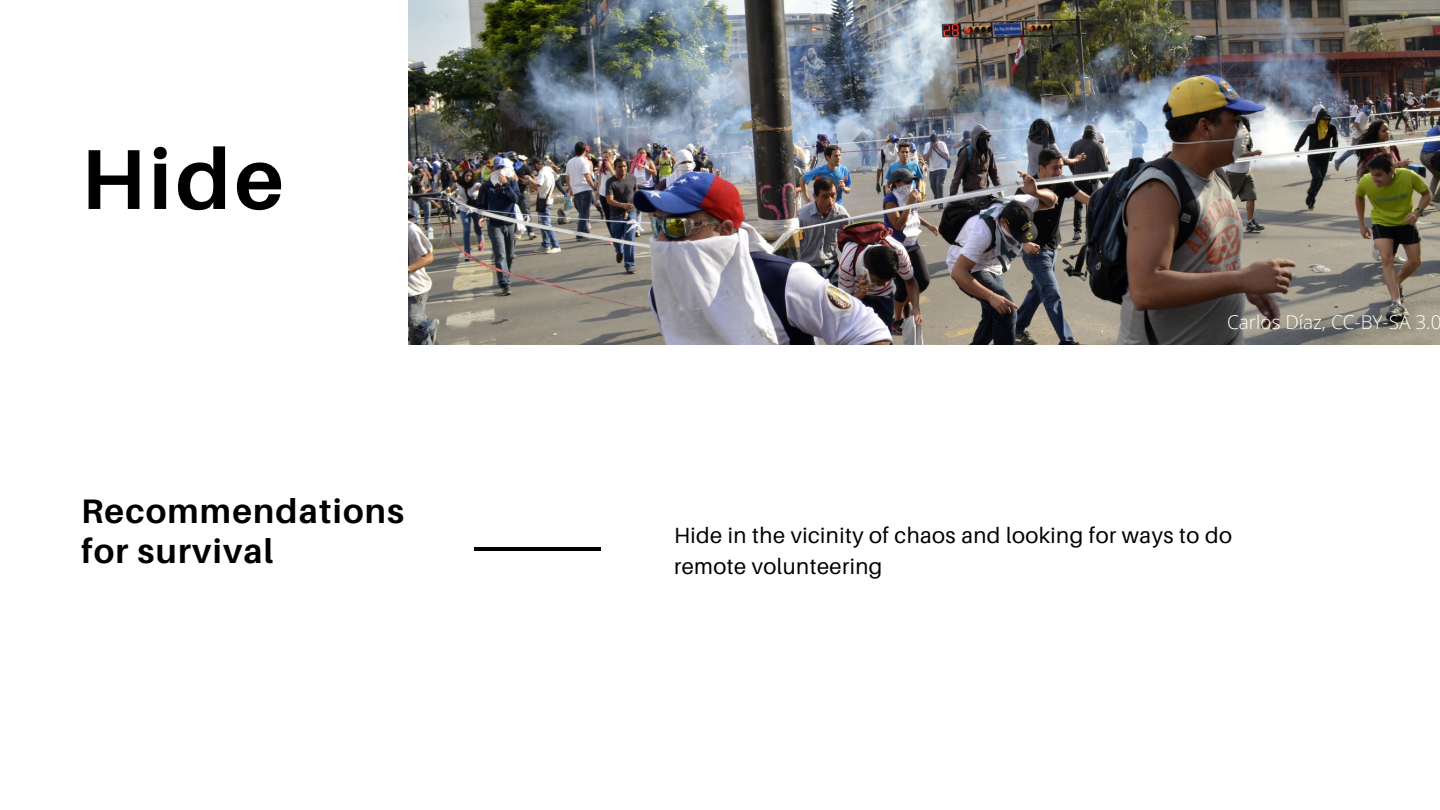
<style>
.page{position:relative;width:1440px;height:810px;background:#fff}
.page>*{position:absolute;margin:0;border:0;box-sizing:border-box;transform-origin:0 0}
.t1{font:700 85.2px "Aileron";color:#000}
.t2{font:700 34px/40.5px "Aileron";letter-spacing:.035em;color:#000}
.t3{font:22px/30.8px "Aileron";letter-spacing:.02em;color:#000}
.t4{font:300 19px "Open Sans";color:#fff}
</style>
<div class="page">
<img style="left:408px;top:0;width:1032px;height:344px">
<hr style="left:475px;top:547px;width:126px;height:4px;background:#000">
<h1 class="t1" style="left:81px;top:126px;width:204px">Hide</h1>
<h2 class="t2" style="left:81px;top:490px;width:325px">Recommendations for survival</h2>
<p class="t4" style="left:1227px;top:309px;width:216px">Carlos Díaz, CC-BY-SA 3.0</p>
<p class="t3" style="left:674px;top:519px;width:559px">Hide in the vicinity of chaos and looking for ways to do remote volunteering</p>
</div>
